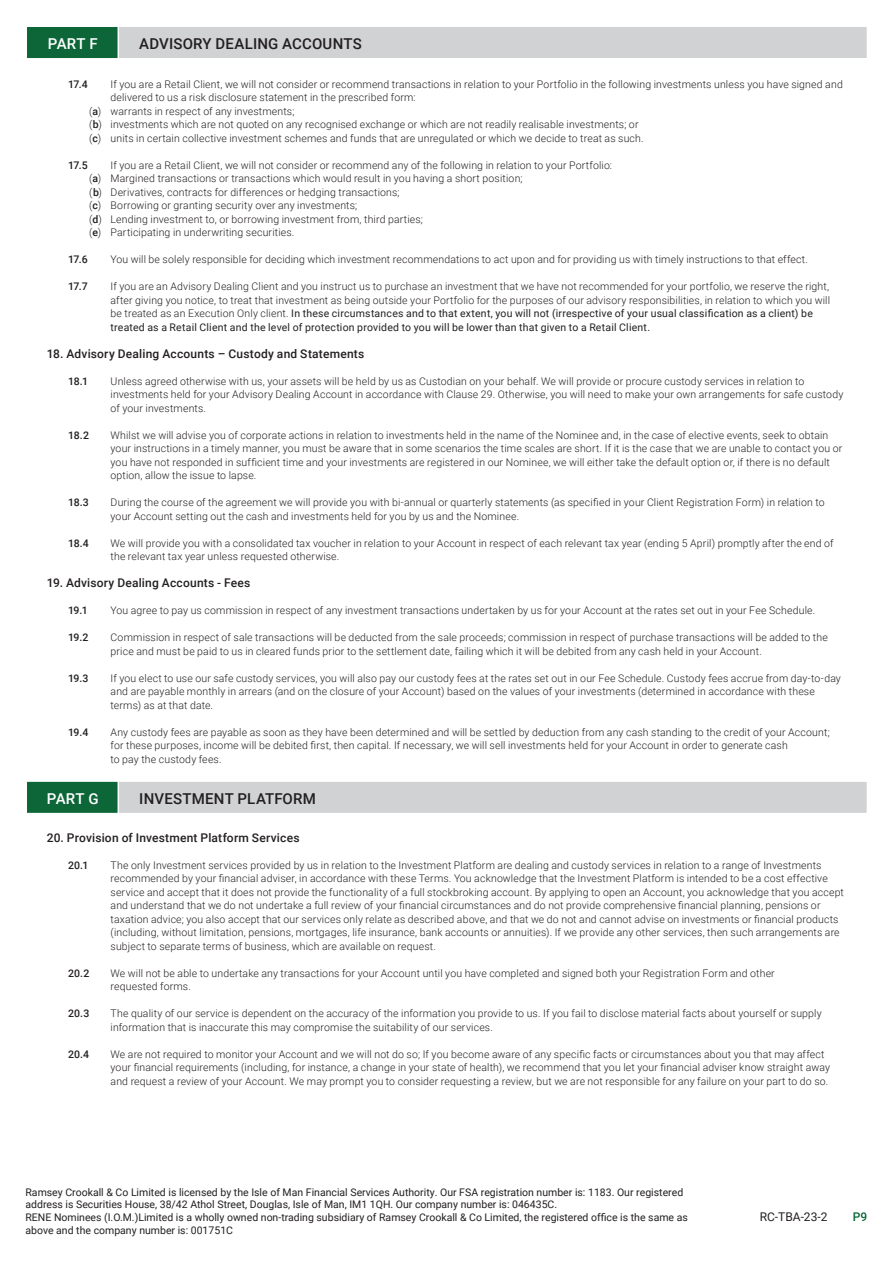
<style>
.page{position:relative;width:893px;height:1263px;background:#fff}
.page>*{position:absolute;margin:0;border:0;box-sizing:border-box;transform-origin:0 0}
.t1{font:500 15px "Roboto";letter-spacing:.01em;color:#231f20}
.t2{font:500 15px "Roboto";letter-spacing:.015em;color:#fff}
.t3{font:500 12px "Roboto";letter-spacing:.015em;color:#231f20}
.t4{font:12px "Roboto";color:#231f20}
.t5{font:500 12px "Roboto";color:#0c6638}
.t6{font:300 10.5px/13.5px "Roboto";letter-spacing:.015em;color:#231f20}
.t7{font:10.5px/12.6px "Roboto";color:#231f20}
.t8{font:500 10.5px "Roboto";letter-spacing:-.03em;color:#231f20}
.s1{font-weight:500}
.s2{font-weight:400}
</style>
<div class="page">
<div style="left:26px;top:26px;width:842px;height:34px;background:#d1d2d4;border:2px solid #fff"></div>
<div style="left:26px;top:26px;width:93px;height:34px;background:#0c6638;border:2px solid #fff"></div>
<div style="left:26px;top:780px;width:842px;height:34px;background:#d1d2d4;border:2px solid #fff"></div>
<div style="left:26px;top:780px;width:93px;height:34px;background:#0c6638;border:2px solid #fff"></div>
<h1 class="t2" style="left:48px;top:33px;width:51px">PART F</h1>
<h1 class="t1" style="left:139px;top:33px;width:224px">ADVISORY DEALING ACCOUNTS</h1>
<p class="t8" style="left:68px;top:76px;width:21px">17.4</p>
<p class="t6" style="left:111px;top:77px;width:734px">If you are a Retail Client, we will not consider or recommend transactions in relation to your Portfolio in the following investments unless you have signed and</p>
<p class="t6" style="left:111px;top:90px;width:307px">delivered to us a risk disclosure statement in the prescribed form:</p>
<p class="t6" style="left:89px;top:104px;width:207px">(<span class="s1">a</span>) warrants in respect of any investments;</p>
<p class="t6" style="left:89px;top:117px;width:551px">(<span class="s1">b</span>) investments which are not quoted on any recognised exchange or which are not readily realisable investments; or</p>
<p class="t6" style="left:89px;top:131px;width:556px">(<span class="s1">c</span>) units in certain collective investment schemes and funds that are unregulated or which we decide to treat as such.</p>
<p class="t8" style="left:68px;top:157px;width:21px">17.5</p>
<p class="t6" style="left:89px;top:158px;width:524px;text-indent:21px">If you are a Retail Client, we will not consider or recommend any of the following in relation to your Portfolio: (<span class="s1">a</span>) Margined transactions or transactions which would result in you having a short position;<br>(<span class="s1">b</span>) Derivatives, contracts for differences or hedging transactions;<br>(<span class="s1">c</span>) Borrowing or granting security over any investments;<br>(<span class="s1">d</span>) Lending investment to, or borrowing investment from, third parties;<br>(<span class="s1">e</span>) Participating in underwriting securities.</p>
<p class="t8" style="left:68px;top:252px;width:21px">17.6</p>
<p class="t6" style="left:111px;top:252px;width:699px">You will be solely responsible for deciding which investment recommendations to act upon and for providing us with timely instructions to that effect.</p>
<p class="t8" style="left:68px;top:279px;width:21px">17.7</p>
<p class="t6" style="left:111px;top:279px;width:721px">If you are an Advisory Dealing Client and you instruct us to purchase an investment that we have not recommended for your portfolio, we reserve the right, after giving you notice, to treat that investment as being outside your Portfolio for the purposes of our advisory responsibilities, in relation to which you will be treated as an Execution Only client. <span class="s2">In these circumstances and to that extent, you will not (irrespective of your usual classification as a client) be treated as a Retail Client and the level of protection provided to you will be lower than that given to a Retail Client.</span></p>
<p class="t3" style="left:47px;top:345px;width:319px">18. Advisory Dealing Accounts – Custody and Statements</p>
<p class="t8" style="left:68px;top:373px;width:22px">18.1</p>
<p class="t6" style="left:111px;top:374px;width:734px">Unless agreed otherwise with us, your assets will be held by us as Custodian on your behalf. We will provide or procure custody services in relation to investments held for your Advisory Dealing Account in accordance with Clause 29. Otherwise, you will need to make your own arrangements for safe custody of your investments.</p>
<p class="t8" style="left:68px;top:427px;width:22px">18.2</p>
<p class="t6" style="left:111px;top:428px;width:733px">Whilst we will advise you of corporate actions in relation to investments held in the name of the Nominee and, in the case of elective events, seek to obtain your instructions in a timely manner, you must be aware that in some scenarios the time scales are short. If it is the case that we are unable to contact you or you have not responded in sufficient time and your investments are registered in our Nominee, we will either take the default option or, if there is no default option, allow the issue to lapse.</p>
<p class="t8" style="left:68px;top:495px;width:22px">18.3</p>
<p class="t6" style="left:111px;top:495px;width:716px">During the course of the agreement we will provide you with bi-annual or quarterly statements (as specified in your Client Registration Form) in relation to your Account setting out the cash and investments held for you by us and the Nominee.</p>
<p class="t8" style="left:68px;top:535px;width:22px">18.4</p>
<p class="t6" style="left:111px;top:536px;width:724px">We will provide you with a consolidated tax voucher in relation to your Account in respect of each relevant tax year (ending 5 April) promptly after the end of the relevant tax year unless requested otherwise.</p>
<p class="t3" style="left:47px;top:574px;width:205px">19. Advisory Dealing Accounts - Fees</p>
<p class="t8" style="left:68px;top:603px;width:21px">19.1</p>
<p class="t6" style="left:111px;top:603px;width:706px">You agree to pay us commission in respect of any investment transactions undertaken by us for your Account at the rates set out in your Fee Schedule.</p>
<p class="t8" style="left:68px;top:630px;width:22px">19.2</p>
<p class="t6" style="left:111px;top:630px;width:719px">Commission in respect of sale transactions will be deducted from the sale proceeds; commission in respect of purchase transactions will be added to the price and must be paid to us in cleared funds prior to the settlement date, failing which it will be debited from any cash held in your Account.</p>
<p class="t8" style="left:68px;top:670px;width:22px">19.3</p>
<p class="t6" style="left:111px;top:671px;width:732px">If you elect to use our safe custody services, you will also pay our custody fees at the rates set out in our Fee Schedule. Custody fees accrue from day-to-day and are payable monthly in arrears (and on the closure of your Account) based on the values of your investments (determined in accordance with these terms) as at that date.</p>
<p class="t8" style="left:68px;top:724px;width:22px">19.4</p>
<p class="t6" style="left:111px;top:725px;width:721px">Any custody fees are payable as soon as they have been determined and will be settled by deduction from any cash standing to the credit of your Account; for these purposes, income will be debited first, then capital. If necessary, we will sell investments held for your Account in order to generate cash<br>to pay the custody fees.</p>
<h1 class="t2" style="left:47px;top:788px;width:53px">PART G</h1>
<h1 class="t1" style="left:139px;top:788px;width:178px">INVESTMENT PLATFORM</h1>
<p class="t3" style="left:47px;top:829px;width:254px">20. Provision of Investment Platform Services</p>
<p class="t8" style="left:68px;top:858px;width:22px">20.1</p>
<p class="t6" style="left:111px;top:858px;width:735px">The only Investment services provided by us in relation to the Investment Platform are dealing and custody services in relation to a range of Investments recommended by your financial adviser, in accordance with these Terms. You acknowledge that the Investment Platform is intended to be a cost effective service and accept that it does not provide the functionality of a full stockbroking account. By applying to open an Account, you acknowledge that you accept and understand that we do not undertake a full review of your financial circumstances and do not provide comprehensive financial planning, pensions or taxation advice; you also accept that our services only relate as described above, and that we do not and cannot advise on investments or financial products (including, without limitation, pensions, mortgages, life insurance, bank accounts or annuities). If we provide any other services, then such arrangements are subject to separate terms of business, which are available on request.</p>
<p class="t8" style="left:68px;top:966px;width:23px">20.2</p>
<p class="t6" style="left:111px;top:966px;width:666px">We will not be able to undertake any transactions for your Account until you have completed and signed both your Registration Form and other requested forms.</p>
<p class="t8" style="left:68px;top:1006px;width:23px">20.3</p>
<p class="t6" style="left:111px;top:1006px;width:713px">The quality of our service is dependent on the accuracy of the information you provide to us. If you fail to disclose material facts about yourself or supply information that is inaccurate this may compromise the suitability of our services.</p>
<p class="t8" style="left:68px;top:1047px;width:23px">20.4</p>
<p class="t6" style="left:111px;top:1047px;width:721px">We are not required to monitor your Account and we will not do so; If you become aware of any specific facts or circumstances about you that may affect your financial requirements (including, for instance, a change in your state of health), we recommend that you let your financial adviser know straight away and request a review of your Account. We may prompt you to consider requesting a review, but we are not responsible for any failure on your part to do so.</p>
<p class="t7" style="left:26px;top:1185px;width:664px">Ramsey Crookall &amp; Co Limited is licensed by the Isle of Man Financial Services Authority. Our FSA registration number is: 1183. Our registered address is Securities House, 38/42 Athol Street, Douglas, Isle of Man, IM1 1QH. Our company number is: 046435C.<br>RENE Nominees (I.O.M.)Limited is a wholly owned non-trading subsidiary of Ramsey Crookall &amp; Co Limited, the registered office is the same as above and the company number is: 001751C</p>
<p class="t4" style="left:760px;top:1209px;width:69px">RC-TBA-23-2</p>
<p class="t5" style="left:853px;top:1209px;width:16px">P9</p>
</div>
